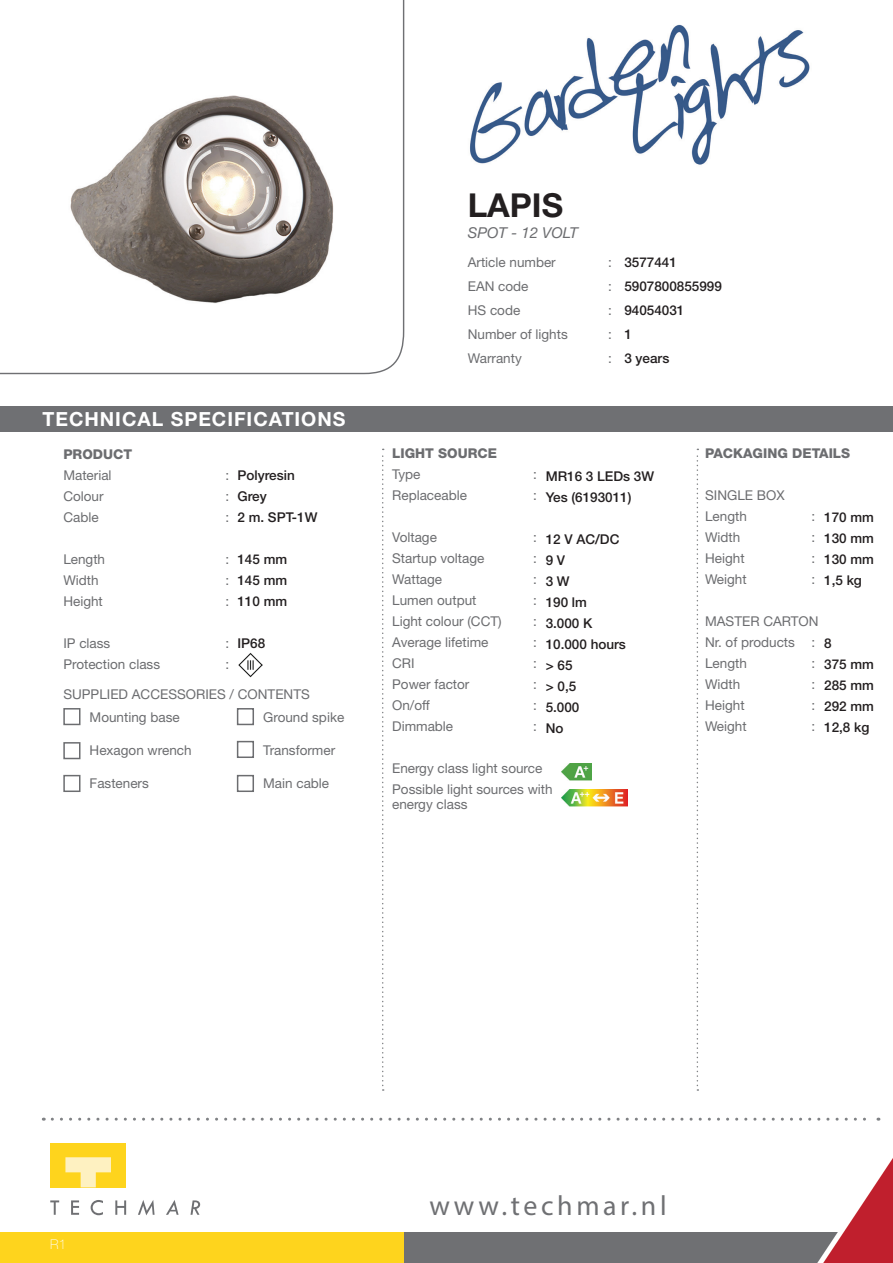
<style>
.page{position:relative;width:893px;height:1263px;background:#fff}
.page>*{position:absolute;margin:0;border:0;box-sizing:border-box;transform-origin:0 0}
.t1{font:700 33px "Helvetica Neue LT Std";color:#231f20}
.t2{font:27.9px "Myriad Pro";letter-spacing:.13em;color:#6f7073}
.t3{font:700 19.5px "Helvetica Neue LT Std";letter-spacing:.05em;color:#fff}
.t4{font:italic 15px "Helvetica Neue LT Std";color:#6c6d70}
.t5{font:13.5px/21px "Helvetica Neue LT Std";color:#6c6d70}
.t6{font:500 13.5px/21px "Helvetica Neue LT Std";color:#231f20}
.t7{font:800 13.5px "Helvetica Neue LT Std";color:#6c6d70}
.t8{font:100 13.5px "Helvetica Neue LT Std";color:#fff}
</style>
<div class="page">
<svg style="left:0;top:0;width:405px;height:375px"></svg>
<div style="left:0;top:406px;width:893px;height:26px;background:#6f7073"></div>
<svg style="left:52px;top:1118px;width:827px;height:3px"></svg>
<svg style="left:382px;top:449px;width:2px;height:642px"></svg>
<svg style="left:697px;top:449px;width:1px;height:642px"></svg>
<div style="left:404px;top:1232px;width:489px;height:31px;background:#6f7073"></div>
<div style="left:0;top:1232px;width:404px;height:31px;background:#fed41d"></div>
<svg style="left:50px;top:1200px;width:9px;height:15px"></svg>
<svg style="left:71px;top:1200px;width:8px;height:15px"></svg>
<svg style="left:115px;top:1200px;width:11px;height:15px"></svg>
<svg style="left:166px;top:1200px;width:13px;height:15px"></svg>
<svg style="left:191px;top:1200px;width:9px;height:15px"></svg>
<svg style="left:91px;top:1200px;width:12px;height:15px"></svg>
<svg style="left:138px;top:1200px;width:17px;height:15px"></svg>
<div style="left:50px;top:1143px;width:76px;height:44px;background:#fed41d"></div>
<svg style="left:65px;top:1157px;width:46px;height:30px"></svg>
<div style="left:63px;top:708px;width:17px;height:17px;border:2px solid #6c6d70"></div>
<div style="left:63px;top:742px;width:17px;height:17px;border:2px solid #6c6d70"></div>
<div style="left:63px;top:775px;width:17px;height:17px;border:2px solid #6c6d70"></div>
<div style="left:237px;top:708px;width:17px;height:17px;border:2px solid #6c6d70"></div>
<div style="left:237px;top:741px;width:17px;height:17px;border:2px solid #6c6d70"></div>
<div style="left:237px;top:775px;width:17px;height:17px;border:2px solid #6c6d70"></div>
<img style="left:238px;top:652px;width:25px;height:25px">
<img style="left:35px;top:66px;width:335px;height:255px">
<img style="left:470px;top:24px;width:340px;height:141px">
<img style="left:817px;top:1158px;width:76px;height:105px">
<img style="left:562px;top:763px;width:30px;height:17px">
<img style="left:562px;top:789px;width:66px;height:17px">
<h3 class="t3" style="left:43px;top:407px;width:304px">TECHNICAL SPECIFICATIONS</h3>
<p class="t7" style="left:63px;top:446px;width:70px">PRODUCT</p>
<p class="t5" style="left:63px;top:464px;width:50px">Material</p>
<p class="t5" style="left:225px;top:464px;width:5px">:</p>
<p class="t5" style="left:63px;top:485px;width:42px">Colour</p>
<p class="t5" style="left:225px;top:485px;width:5px">:</p>
<p class="t5" style="left:63px;top:506px;width:37px">Cable</p>
<p class="t5" style="left:225px;top:506px;width:5px">:</p>
<p class="t5" style="left:63px;top:548px;width:43px">Length</p>
<p class="t5" style="left:225px;top:548px;width:5px">:</p>
<p class="t5" style="left:63px;top:569px;width:37px">Width</p>
<p class="t5" style="left:225px;top:569px;width:5px">:</p>
<p class="t5" style="left:63px;top:590px;width:41px">Height</p>
<p class="t5" style="left:225px;top:590px;width:5px">:</p>
<p class="t5" style="left:63px;top:632px;width:48px">IP class</p>
<p class="t5" style="left:225px;top:632px;width:5px">:</p>
<p class="t5" style="left:63px;top:653px;width:98px">Protection class</p>
<p class="t5" style="left:225px;top:653px;width:5px">:</p>
<p class="t5" style="left:63px;top:683px;width:27px">Suppli</p>
<p class="t5" style="left:110px;top:683px;width:199px">ed acc essori es / contents</p>
<p class="t6" style="left:237px;top:465px;width:82px">Polyresin<br>Grey<br>2 m. SPT-1W</p>
<p class="t6" style="left:237px;top:549px;width:51px;text-align:justify">145 mm 145 mm 110 mm</p>
<p class="t6" style="left:237px;top:633px;width:29px">IP68</p>
<p class="t5" style="left:90px;top:707px;width:92px">Mounting base</p>
<p class="t5" style="left:90px;top:740px;width:103px">Hexagon wrench</p>
<p class="t5" style="left:90px;top:773px;width:61px">Fasteners</p>
<p class="t5" style="left:263px;top:707px;width:83px">Ground spike</p>
<p class="t5" style="left:263px;top:740px;width:74px">Transformer</p>
<p class="t5" style="left:263px;top:773px;width:68px">Main cable</p>
<h1 class="t1" style="left:468px;top:185px;width:97px">LAPIS</h1>
<p class="t4" style="left:468px;top:224px;width:112px">SPOT - 12 VOLT</p>
<p class="t5" style="left:468px;top:252px;width:90px">Article number</p>
<p class="t5" style="left:608px;top:252px;width:5px">:</p>
<p class="t5" style="left:468px;top:276px;width:10px">EAN</p>
<p class="t5" style="left:498px;top:276px;width:32px">code</p>
<p class="t5" style="left:608px;top:276px;width:5px">:</p>
<p class="t5" style="left:468px;top:300px;width:54px">HS code</p>
<p class="t5" style="left:608px;top:300px;width:5px">:</p>
<p class="t5" style="left:468px;top:324px;width:102px">Number of lights</p>
<p class="t5" style="left:608px;top:324px;width:5px">:</p>
<p class="t5" style="left:468px;top:348px;width:55px">Warranty</p>
<p class="t5" style="left:608px;top:348px;width:5px">:</p>
<p class="t6" style="left:624px;top:250px;width:99px;line-height:24px">3577441<br>5907800855999<br>94054031<br>1<br>3 years</p>
<p class="t7" style="left:392px;top:445px;width:66px">LIGHT SOURC</p>
<p class="t7" style="left:488px;top:445px;width:11px">E</p>
<p class="t5" style="left:392px;top:464px;width:30px">Type</p>
<p class="t5" style="left:533px;top:464px;width:5px">:</p>
<p class="t5" style="left:392px;top:485px;width:76px">Replaceable</p>
<p class="t5" style="left:533px;top:485px;width:5px">:</p>
<p class="t5" style="left:392px;top:527px;width:46px">Voltage</p>
<p class="t5" style="left:533px;top:527px;width:5px">:</p>
<p class="t5" style="left:392px;top:548px;width:94px">Startup voltage</p>
<p class="t5" style="left:533px;top:548px;width:5px">:</p>
<p class="t5" style="left:392px;top:569px;width:52px">Wattage</p>
<p class="t5" style="left:533px;top:569px;width:5px">:</p>
<p class="t5" style="left:392px;top:590px;width:86px">Lumen output</p>
<p class="t5" style="left:533px;top:590px;width:5px">:</p>
<p class="t5" style="left:392px;top:611px;width:111px">Light colour (CCT)</p>
<p class="t5" style="left:533px;top:611px;width:5px">:</p>
<p class="t5" style="left:392px;top:632px;width:98px">Average lifetime</p>
<p class="t5" style="left:533px;top:632px;width:5px">:</p>
<p class="t5" style="left:392px;top:653px;width:24px">CRI</p>
<p class="t5" style="left:533px;top:653px;width:5px">:</p>
<p class="t5" style="left:392px;top:674px;width:79px">Power factor</p>
<p class="t5" style="left:533px;top:674px;width:5px">:</p>
<p class="t5" style="left:392px;top:695px;width:39px">On/off</p>
<p class="t5" style="left:533px;top:695px;width:5px">:</p>
<p class="t5" style="left:392px;top:716px;width:63px">Dimmable</p>
<p class="t5" style="left:533px;top:716px;width:5px">:</p>
<p class="t5" style="left:392px;top:758px;width:162px">Energy class light source<br>Possible light sources with</p>
<p class="t5" style="left:392px;top:794px;width:77px">energy class</p>
<p class="t6" style="left:546px;top:465px;width:110px">MR16 3 LEDs 3W<br>Yes (6193011)</p>
<p class="t6" style="left:546px;top:528px;width:82px">12 V AC/DC<br>9 V<br>3 W<br>190 lm<br>3.000 K<br>10.000 hours &gt; 65<br>&gt; 0,5<br>5.000<br>No</p>
<p class="t7" style="left:705px;top:445px;width:147px">PACKAGING DETAILS</p>
<p class="t5" style="left:705px;top:485px;width:81px">Si ngle box<br>Length</p>
<p class="t6" style="left:824px;top:507px;width:51px;text-align:justify">170 mm 130 mm 130 mm 1,5 kg</p>
<p class="t5" style="left:811px;top:506px;width:5px">:</p>
<p class="t5" style="left:705px;top:527px;width:37px">Width</p>
<p class="t5" style="left:811px;top:527px;width:5px">:</p>
<p class="t5" style="left:705px;top:548px;width:41px">Height</p>
<p class="t5" style="left:811px;top:548px;width:5px">:</p>
<p class="t5" style="left:705px;top:569px;width:43px">Weight</p>
<p class="t5" style="left:811px;top:569px;width:5px">:</p>
<p class="t5" style="left:705px;top:611px;width:115px">Master carton<br>Nr. of products :<br>Length</p>
<p class="t6" style="left:824px;top:633px;width:51px">8<br>375 mm<br>285 mm<br>292 mm<br>12,8 kg</p>
<p class="t5" style="left:811px;top:653px;width:5px">:</p>
<p class="t5" style="left:705px;top:674px;width:37px">Width</p>
<p class="t5" style="left:811px;top:674px;width:5px">:</p>
<p class="t5" style="left:705px;top:695px;width:41px">Height</p>
<p class="t5" style="left:811px;top:695px;width:5px">:</p>
<p class="t5" style="left:705px;top:716px;width:43px">Weight</p>
<p class="t5" style="left:811px;top:716px;width:5px">:</p>
<p class="t8" style="left:50px;top:1237px;width:18px">R1</p>
<h2 class="t2" style="left:429px;top:1188px;width:239px">www.techmar.nl</h2>
</div>
